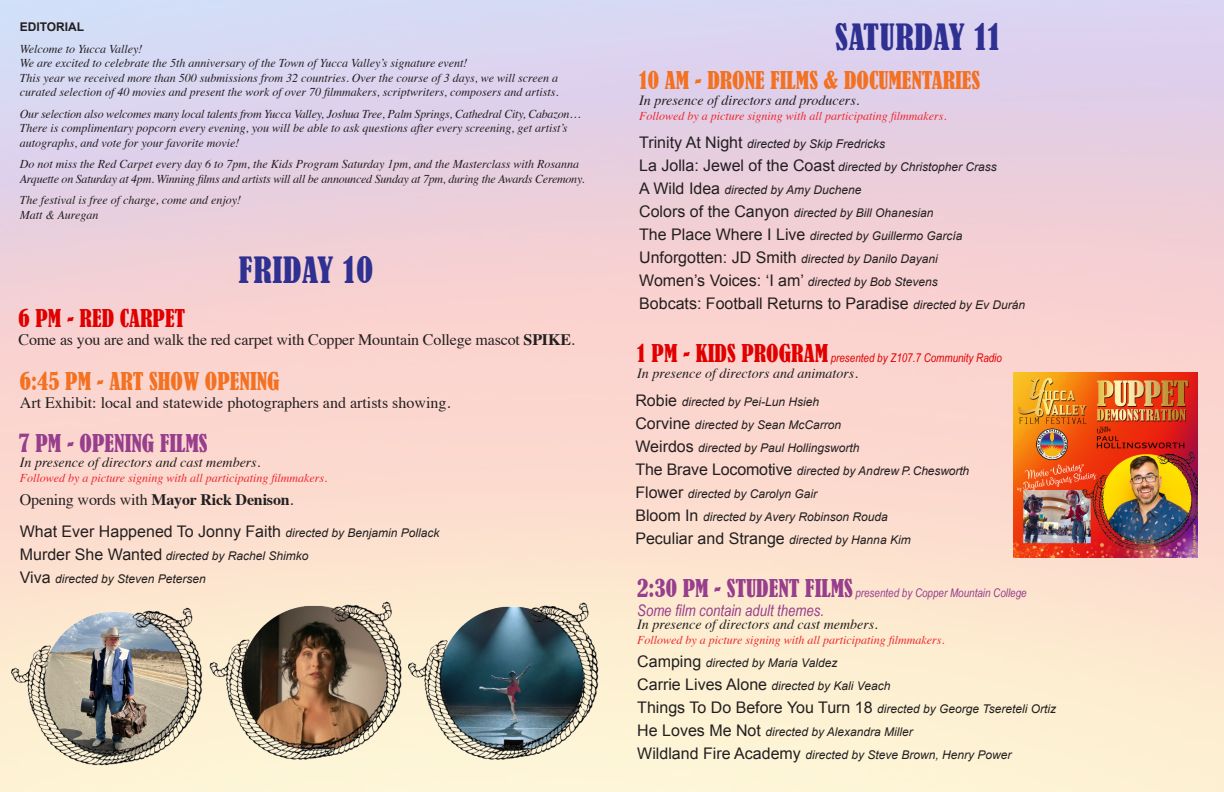
<style>
.page{position:relative;width:1224px;height:792px;background:#fff}
.page>*{position:absolute;margin:0;border:0;box-sizing:border-box;transform-origin:0 0}
.t1{font:condensed 34px "Bernard";letter-spacing:.02em;color:#2e3092}
.t2{font:condensed 23px "Bernard";color:#f37121}
.t3{font:condensed 23px "Bernard";color:#973e8c}
.t4{font:condensed 23px "Bernard";color:#e10000}
.t5{font:16px "Times";letter-spacing:-.01em;color:#231f20}
.t6{font:16px "Arial";color:#231f20}
.t7{font:italic 16px "Arial Narrow";color:#973e8c}
.t8{font:italic 14px "Times";color:#231f20}
.t9{font:italic 12px/23px "Arial";color:#231f20}
.t10{font:italic 12px/14.4px "Times";color:#231f20}
.t11{font:italic 12px/14.4px "Times";letter-spacing:-.02em;color:#231f20}
.t12{font:italic 12px "Times";color:#ef272d}
.t13{font:italic 12px "Arial Narrow";color:#973e8c}
.t14{font:italic 12px "Arial Narrow";color:#e10000}
.t15{font:700 12px "Arial";color:#231f20}
.s1{font-weight:700}
.s2{font-style:italic;font-size:12px}
.s3{font-style:normal;font-size:16px}
.s4{font-family:"Bernard";font-style:normal;font-stretch:condensed;font-size:23px}
</style>
<div class="page">
<img style="left:0;top:0;width:1224px;height:792px">
<img style="left:204px;top:589px;width:396px;height:188px">
<img style="left:0;top:589px;width:203px;height:192px">
<img style="left:1013px;top:372px;width:185px;height:185px">
<p class="t15" style="left:20px;top:19px;width:66px">EDITORIAL</p>
<p class="t10" style="left:20px;top:41px;width:540px">Welcome to Yucca Valley!<br>We are excited to celebrate the 5th anniversary of the Town of Yucca Valley’s signature event!<br>This year we received more than 500 submissions from 32 countries. Over the course of 3 days, we will screen a curated selection of 40 movies and present the work of over 70 filmmakers, scriptwriters, composers and artists.</p>
<p class="t10" style="left:20px;top:106px;width:562px">Our selection also welcomes many local talents from Yucca Valley, Joshua Tree, Palm Springs, Cathedral City, Cabazon…<br>There is complimentary popcorn every evening, you will be able to ask questions after every screening, get artist’s autographs, and vote for your favorite movie!</p>
<p class="t11" style="left:20px;top:156px;width:566px">Do not miss the Red Carpet every day 6 to 7pm, the Kids Program Saturday 1pm, and the Masterclass with Rosanna<br>Arquette on Saturday at 4pm. Winning films and artists will all be announced Sunday at 7pm, during the Awards Ceremony.</p>
<p class="t10" style="left:20px;top:192px;width:223px">The festival is free of charge, come and enjoy!<br>Matt &amp; Auregan</p>
<h1 class="t1" style="left:239px;top:250px;width:136px">FRIDAY 10</h1>
<h2 class="t4" style="left:19px;top:305px;width:168px">6 PM - RED CARPET</h2>
<h3 class="t5" style="left:19px;top:324px;width:558px">Come as you are and walk the red carpet with Copper Mountain College mascot <span class="s1">SPIKE</span>.</h3>
<h2 class="t2" style="left:20px;top:368px;width:261px">6:45 PM - ART SHOW OPENING</h2>
<h3 class="t5" style="left:20px;top:387px;width:432px">Art Exhibit: local and statewide photographers and artists showing.</h3>
<h2 class="t3" style="left:19px;top:430px;width:190px">7 PM - OPENING FILMS</h2>
<p class="t8" style="left:20px;top:450px;width:242px">In presence of directors and cast members.</p>
<p class="t12" style="left:20px;top:467px;width:309px">Followed by a picture signing with all participating filmmakers.</p>
<h3 class="t5" style="left:20px;top:485px;width:275px">Opening words with <span class="s1">Mayor Rick Denison</span>.</h3>
<h3 class="t6" style="left:20px;top:521px;width:421px">What Ever Happened To Jonny Faith <span class="s2">directed by Benjamin Pollack</span></h3>
<p class="t9" style="left:20px;top:544px;width:290px"><span class="s3">Murder She Wanted</span> directed by Rachel Shimko<br><span class="s3">Viva</span> directed by Steven Petersen</p>
<h1 class="t1" style="left:835px;top:17px;width:167px">SATURDAY 11</h1>
<h2 class="t2" style="left:639px;top:66px;width:342px">10 AM - DRONE FILMS &amp; DOCUMENTARIES</h2>
<p class="t8" style="left:639px;top:88px;width:222px">In presence of directors and producers.</p>
<p class="t12" style="left:639px;top:105px;width:309px">Followed by a picture signing with all participating filmmakers.</p>
<p class="t9" style="left:639px;top:133px;width:359px"><span class="s3">Trinity At Night</span> directed by Skip Fredricks<br><span class="s3">La Jolla: Jewel of the Coast</span> directed by Christopher Crass <span class="s3">A Wild Idea</span> directed by Amy Duchene<br><span class="s3">Colors of the Canyon</span> directed by Bill Ohanesian<br><span class="s3">The Place Where I Live</span> directed by Guillermo García <span class="s3">Unforgotten: JD Smith</span> directed by Danilo Dayani <span class="s3">Women’s Voices: ‘I am’</span> directed by Bob Stevens</p>
<h3 class="t6" style="left:639px;top:293px;width:387px">Bobcats: Football Returns to Paradise <span class="s2">directed by Ev Durán</span></h3>
<p class="t14" style="left:637px;top:349px;width:366px"><span class="s4">1 PM - KIDS PROGRAM</span> presented by Z107.7 Community Radio</p>
<p class="t9" style="left:635px;top:391px;width:335px"><span class="s3">Robie</span> directed by Pei-Lun Hsieh<br><span class="s3">Corvine</span> directed by Sean McCarron<br><span class="s3">Weirdos</span> directed by Paul Hollingsworth<br><span class="s3">The Brave Locomotive</span> directed by Andrew P. Chesworth <span class="s3">Flower</span> directed by Carolyn Gair<br><span class="s3">Bloom In</span> directed by Avery Robinson Rouda</p>
<h3 class="t6" style="left:635px;top:528px;width:277px">Peculiar and Strange <span class="s2">directed by Hanna Kim</span></h3>
<p class="t8" style="left:637px;top:362px;width:222px">In presence of directors and animators.</p>
<p class="t13" style="left:637px;top:585px;width:391px"><span class="s4">2:30 PM - STUDENT FILMS</span> presented by Copper Mountain College</p>
<h3 class="t7" style="left:637px;top:600px;width:188px">Some film contain adult themes.</h3>
<p class="t8" style="left:637px;top:612px;width:242px">In presence of directors and cast members.</p>
<p class="t12" style="left:637px;top:629px;width:309px">Followed by a picture signing with all participating filmmakers.</p>
<p class="t9" style="left:637px;top:652px;width:420px"><span class="s3">Camping</span> directed by Maria Valdez<br><span class="s3">Carrie Lives Alone</span> directed by Kali Veach<br><span class="s3">Things To Do Before You Turn 18</span> directed by George Tsereteli Ortiz <span class="s3">He Loves Me Not</span> directed by Alexandra Miller<br><span class="s3">Wildland Fire Academy</span> directed by Steve Brown, Henry Power</p>
</div>
